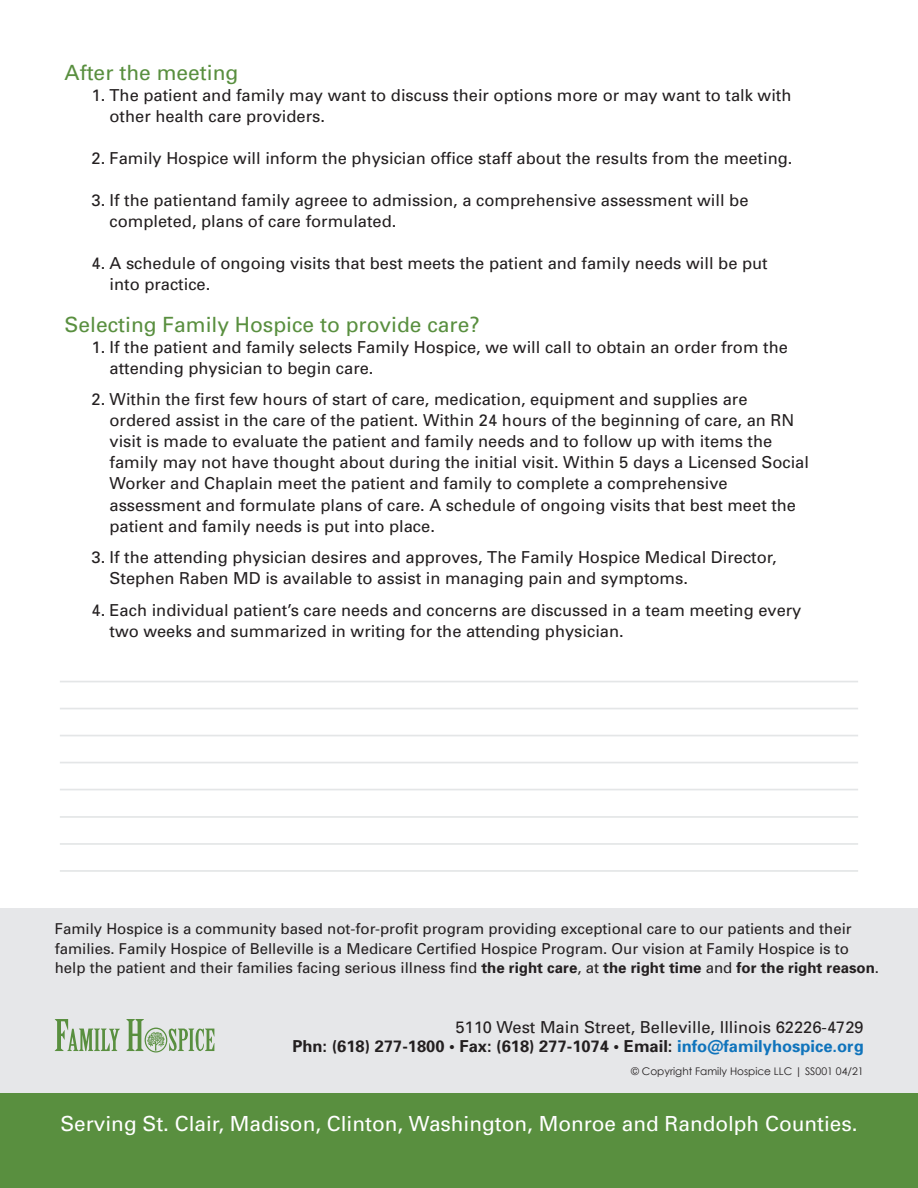
<style>
.page{position:relative;width:918px;height:1188px;background:#fff}
.page>*{position:absolute;margin:0;border:0;box-sizing:border-box;transform-origin:0 0}
.t1{font:21px "Univers";color:#598f3f}
.t2{font:20.85px "Univers";color:#fff}
.t3{font:16.5px/21px "Univers";color:#231f20}
.t4{font:15px/19.5px "Univers";color:#231f20}
.t5{font:10.5px "Century Gothic";color:#231f20}
.s1{font-weight:700}
.s2{font-weight:700;color:#1074bc}
</style>
<div class="page">
<div style="left:0;top:908px;width:918px;height:204px;background:#e6e7e9"></div>
<div style="left:0;top:1094px;width:918px;height:94px;background:#598f3f"></div>
<svg style="left:55px;top:1019px;width:65px;height:32px"></svg>
<svg style="left:126px;top:1019px;width:88px;height:34px"></svg>
<hr style="left:60px;top:681px;width:798px;height:1px;background:#e4e6e7">
<hr style="left:60px;top:708px;width:798px;height:1px;background:#e4e6e7">
<hr style="left:60px;top:735px;width:798px;height:1px;background:#e4e6e7">
<hr style="left:60px;top:762px;width:798px;height:1px;background:#e4e6e7">
<hr style="left:60px;top:789px;width:798px;height:1px;background:#e4e6e7">
<hr style="left:60px;top:816px;width:798px;height:2px;background:#e4e6e7">
<hr style="left:60px;top:843px;width:798px;height:2px;background:#e4e6e7">
<hr style="left:60px;top:870px;width:798px;height:2px;background:#e4e6e7">
<p class="t1" style="left:65px;top:59px;width:175px">After the meeting</p>
<p class="t3" style="left:110px;top:84px;width:684px;text-indent:-18px">1. The patient and family may want to discuss their options more or may want to talk with other health care providers.</p>
<p class="t3" style="left:92px;top:147px;width:702px">2. Family Hospice will inform the physician office staff about the results from the meeting.</p>
<p class="t3" style="left:110px;top:189px;width:641px;text-indent:-18px">3. If the patientand family agreee to admission, a comprehensive assessment will be completed, plans of care formulated.</p>
<p class="t3" style="left:110px;top:252px;width:660px;text-indent:-18px">4. A schedule of ongoing visits that best meets the patient and family needs will be put into practice.</p>
<p class="t1" style="left:65px;top:311px;width:417px">Selecting Family Hospice to provide care?</p>
<p class="t3" style="left:110px;top:336px;width:680px;text-indent:-18px">1. If the patient and family selects Family Hospice, we will call to obtain an order from the attending physician to begin care.</p>
<p class="t3" style="left:110px;top:389px;width:701px;text-indent:-18px">2. Within the first few hours of start of care, medication, equipment and supplies are ordered assist in the care of the patient. Within 24 hours of the beginning of care, an RN visit is made to evaluate the patient and family needs and to follow up with items the family may not have thought about during the initial visit. Within 5 days a Licensed Social Worker and Chaplain meet the patient and family to complete a comprehensive assessment and formulate plans of care. A schedule of ongoing visits that best meet the patient and family needs is put into place.</p>
<p class="t3" style="left:110px;top:546px;width:669px;text-indent:-18px">3. If the attending physician desires and approves, The Family Hospice Medical Director,<br>Stephen Raben MD is available to assist in managing pain and symptoms.</p>
<p class="t3" style="left:110px;top:599px;width:693px;text-indent:-18px">4. Each individual patient’s care needs and concerns are discussed in a team meeting every two weeks and summarized in writing for the attending physician.</p>
<p class="t4" style="left:55px;top:919px;width:826px">Family Hospice is a community based not-for-profit program providing exceptional care to our patients and their families. Family Hospice of Belleville is a Medicare Certified Hospice Program. Our vision at Family Hospice is to help the patient and their families facing serious illness find <span class="s1">the right care</span>, at <span class="s1">the right time</span> and <span class="s1">for the right reason</span>.</p>
<p class="t3" style="left:292px;top:1017px;width:573px;line-height:19.5px;text-align:right">5110 West Main Street, Belleville, Illinois 62226-4729<br><span class="s1">Phn: (618) 277-1800 • Fax: (618) 277-1074 • Email:</span> <span class="s2">info@familyhospice.org</span></p>
<p class="t5" style="left:631px;top:1065px;width:234px">© Copyright Family Hospice LLC | SS001 04/21</p>
<p class="t2" style="left:60px;top:1110px;width:799px">Serving St. Clair, Madison, Clinton, Washington, Monroe and Randolph Counties.</p>
</div>
